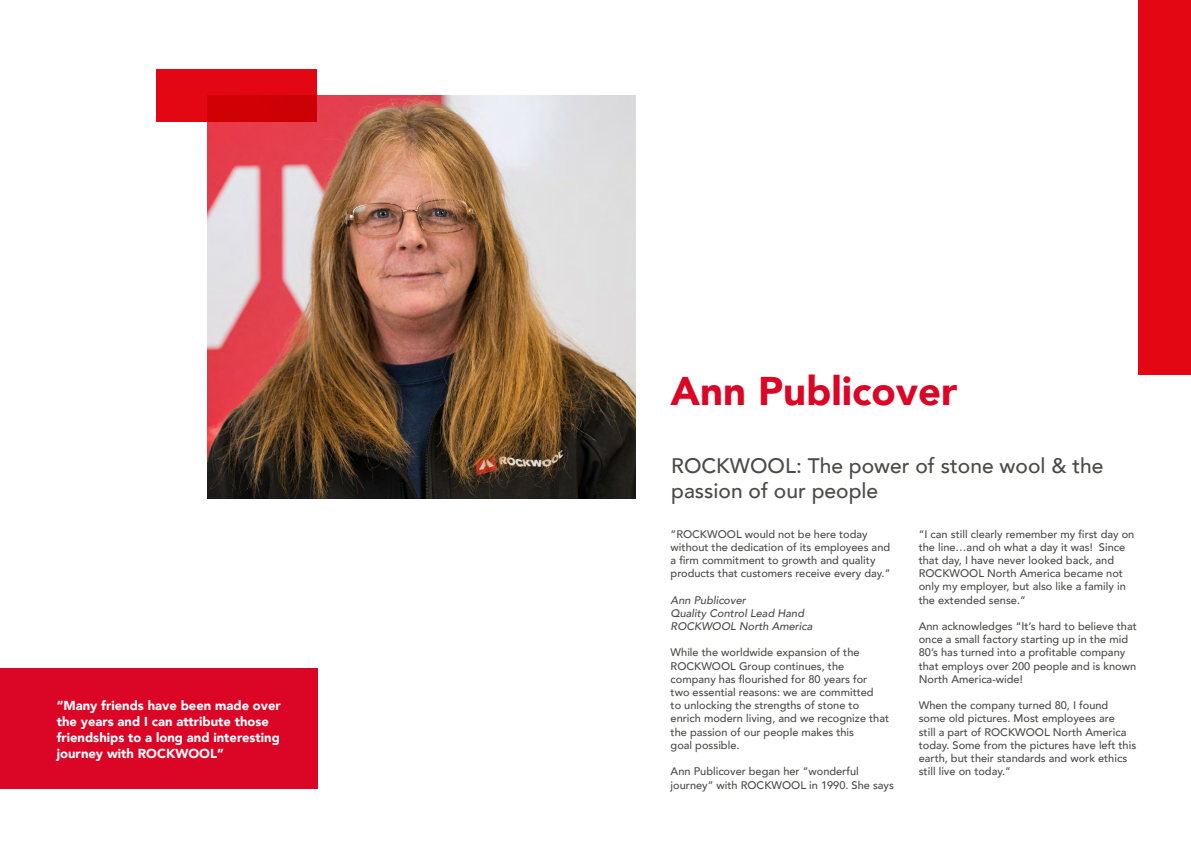
<style>
.page{position:relative;width:1191px;height:842px;background:#fff}
.page>*{position:absolute;margin:0;border:0;box-sizing:border-box;transform-origin:0 0}
.t1{font:900 40px "Avenir";color:#db0626}
.t2{font:500 21px/25.2px "Avenir";color:#4a4a49}
.t3{font:900 13px/16px "Avenir";color:#fff}
.t4{font:500 11px/13.2px "Avenir";color:#4a4a49}
.t5{font:italic 500 11px/13.2px "Avenir";color:#4a4a49}
</style>
<div class="page">
<img style="left:207px;top:96px;width:428px;height:402px">
<div style="left:0;top:668px;width:317px;height:121px;background:#db0626"></div>
<svg style="left:156px;top:69px;width:160px;height:53px;background:#db040e"></svg>
<div style="left:1137px;top:0;width:54px;height:375px;background:#e30613"></div>
<p class="t3" style="left:57px;top:697px;width:226px">“Many friends have been made over the years and I can attribute those friendships to a long and interesting journey with ROCKWOOL”</p>
<h1 class="t1" style="left:670px;top:357px;width:288px">Ann Publicover</h1>
<h2 class="t2" style="left:671px;top:452px;width:434px">ROCKWOOL: The power of stone wool &amp; the passion of our people</h2>
<p class="t4" style="left:670px;top:527px;width:221px">“ROCKWOOL would not be here today without the dedication of its employees and a firm commitment to growth and quality products that customers receive every day.”</p>
<p class="t5" style="left:670px;top:593px;width:143px">Ann Publicover<br>Quality Control Lead Hand<br>ROCKWOOL North America</p>
<p class="t4" style="left:670px;top:645px;width:220px">While the worldwide expansion of the ROCKWOOL Group continues, the company has flourished for 80 years for<br>two essential reasons: we are committed<br>to unlocking the strengths of stone to enrich modern living, and we recognize that the passion of our people makes this<br>goal possible.</p>
<p class="t4" style="left:670px;top:764px;width:225px">Ann Publicover began her “wonderful journey” with ROCKWOOL in 1990. She says</p>
<p class="t4" style="left:918px;top:527px;width:217px">“I can still clearly remember my first day on the line…and oh what a day it was! Since that day, I have never looked back, and ROCKWOOL North America became not only my employer, but also like a family in the extended sense.”</p>
<p class="t4" style="left:918px;top:619px;width:220px">Ann acknowledges “It’s hard to believe that once a small factory starting up in the mid 80’s has turned into a profitable company that employs over 200 people and is known North America-wide!</p>
<p class="t4" style="left:918px;top:698px;width:219px">When the company turned 80, I found some old pictures. Most employees are<br>still a part of ROCKWOOL North America today. Some from the pictures have left this earth, but their standards and work ethics still live on today.”</p>
</div>
